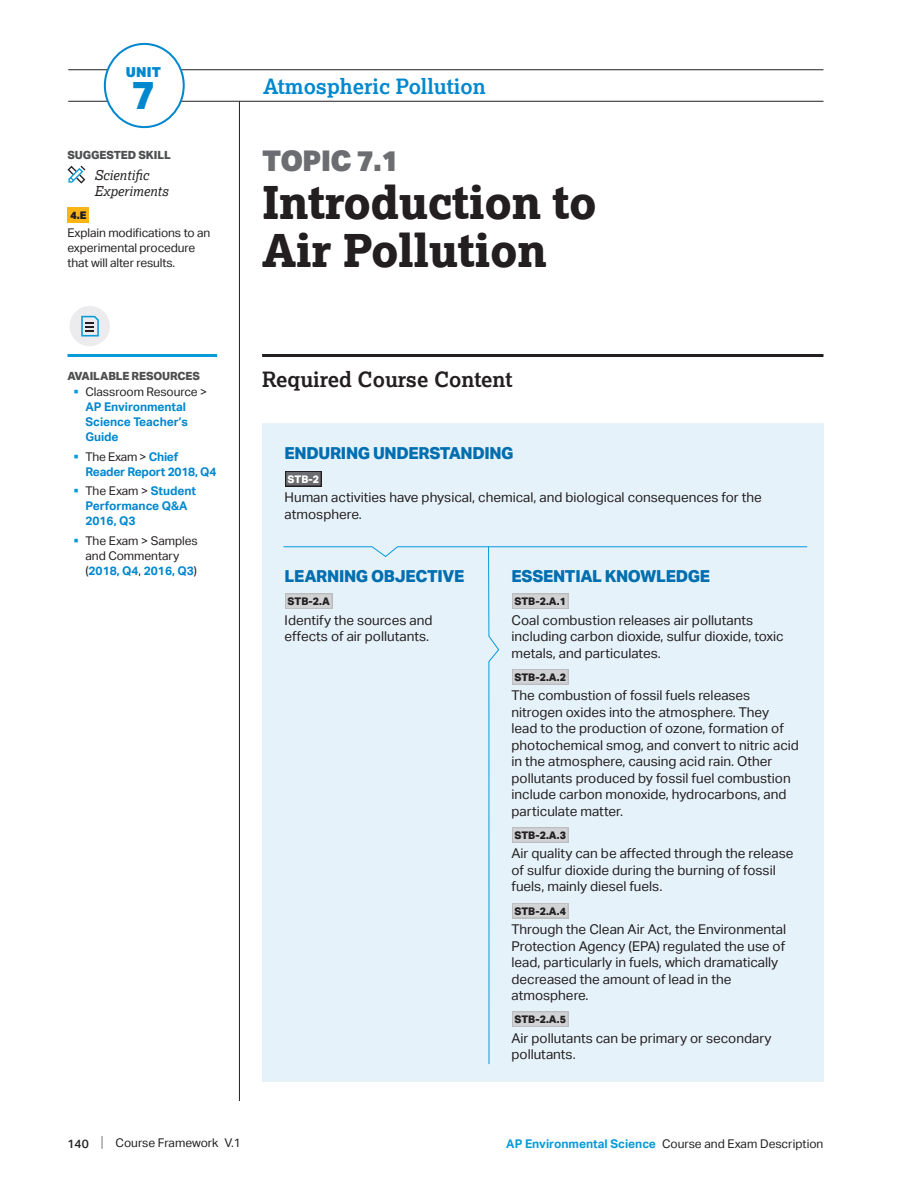
<style>
.page{position:relative;width:918px;height:1188px;background:#fff}
.page>*{position:absolute;margin:0;border:0;box-sizing:border-box;transform-origin:0 0}
.t1{font:800 45px/48px "Lexia";letter-spacing:-.01em;color:#231f20}
.t2{font:800 39.3px "Aktiv Grotesk";color:#0088ce}
.t3{font:900 28.5px "Aktiv Grotesk";letter-spacing:-.02em;color:#6c6d70}
.t4{font:700 21px "Lexia";color:#231f20}
.t5{font:700 21px "Lexia";color:#0088ce}
.t6{font:800 16.5px "Aktiv Grotesk";letter-spacing:-.02em;color:#006eaf}
.t7{font:900 13.8px "Aktiv Grotesk";color:#0088ce}
.t8{font:13.5px/16.5px "Aktiv Grotesk";color:#231f20}
.t9{font:italic 13.5px/16.5px "Lexia";color:#231f20}
.t10{font:12px/15px "Aktiv Grotesk";letter-spacing:-.01em;color:#231f20}
.t11{font:700 12px/15px "Aktiv Grotesk";letter-spacing:-.005em;color:#0088ce}
.t12{font:800 11.25px "Aktiv Grotesk";letter-spacing:-.01em;color:#4e4f50}
.t13{font:800 10.5px "Aktiv Grotesk";letter-spacing:-.005em;color:#231f20}
.t14{font:800 10.5px "Aktiv Grotesk";color:#fff}
.t15{font:900 10.5px "Aktiv Grotesk";color:#231f20}
.s1{color:#069ad9}
.s2{font-weight:400;color:#231f20}
.s3{font-weight:700;color:#0088ce}
.s4{font-weight:500}
.s5{font-size:15px;color:#808285}
.s6{font-weight:700;color:#069ad9}
</style>
<div class="page">
<hr style="left:68px;top:69px;width:756px;height:1px;background:#231f20">
<hr style="left:68px;top:101px;width:756px;height:1px;background:#231f20">
<div style="left:105px;top:44px;width:79px;height:83px;background:#fff;border-radius:50%"></div>
<div style="left:104px;top:43px;width:81px;height:85px;border:2px solid #0088ce;border-radius:50%"></div>
<hr style="left:239px;top:101px;width:1px;height:1000px;background:#231f20">
<hr style="left:262px;top:354px;width:562px;height:3px;background:#231f20">
<hr style="left:68px;top:354px;width:149px;height:3px;background:#069ad9">
<div style="left:70px;top:306px;width:40px;height:40px;background:#ececee;border-radius:50%"></div>
<svg style="left:81px;top:316px;width:18px;height:21px"></svg>
<div style="left:262px;top:423px;width:562px;height:123px;background:#e6f2fa"></div>
<div style="left:285px;top:471px;width:37px;height:16px;background:#474547"></div>
<div style="left:286px;top:472px;width:35px;height:13px;background:#6c6d70"></div>
<div style="left:262px;top:546px;width:227px;height:536px;background:#e6f2fa"></div>
<div style="left:489px;top:546px;width:335px;height:536px;background:#e6f2fa"></div>
<svg style="left:283px;top:546px;width:525px;height:519px"></svg>
<div style="left:68px;top:207px;width:21px;height:16px;background:#fbb416"></div>
<svg style="left:68px;top:166px;width:17px;height:18px"></svg>
<div style="left:855px;top:114px;width:36px;height:37px;border:1px solid #231f20;border-radius:50%"></div>
<div style="left:855px;top:578px;width:36px;height:37px;border:1px solid #231f20;border-radius:50%"></div>
<div style="left:855px;top:1037px;width:36px;height:37px;border:1px solid #231f20;border-radius:50%"></div>
<p class="t7" style="left:126px;top:63px;width:37px">UNIT</p>
<h2 class="t2" style="left:132px;top:70px;width:25px">7</h2>
<p class="t12" style="left:68px;top:148px;width:105px">SUGGESTED SKILL</p>
<p class="t9" style="left:94px;top:166px;width:75px">Scientific<br>Experiments</p>
<p class="t15" style="left:70px;top:208px;width:17px">4.E</p>
<p class="t10" style="left:68px;top:225px;width:144px">Explain modifications to an experimental procedure that will alter results.</p>
<p class="t12" style="left:68px;top:369px;width:134px">AVAILABLE RESOURCES</p>
<p class="t11" style="left:85px;top:385px;width:123px;text-indent:-12px"><span class="s1">▪</span> <span class="s2">Classroom Resource &gt;<br></span>AP Environmental<br>Science Teacher’s<br>Guide</p>
<p class="t11" style="left:85px;top:449px;width:133px;text-indent:-12px"><span class="s1">▪</span> <span class="s2">The Exam &gt;</span> Chief<br>Reader Report 2018, Q4</p>
<p class="t11" style="left:85px;top:484px;width:112px;text-indent:-12px"><span class="s1">▪</span> <span class="s2">The Exam &gt;</span> Student<br>Performance Q&amp;A<br>2016, Q3</p>
<p class="t10" style="left:85px;top:533px;width:114px;text-indent:-12px"><span class="s1">▪</span> The Exam &gt; Samples and Commentary (<span class="s3">2018, Q4</span>, <span class="s3">2016, Q3</span>)</p>
<h3 class="t5" style="left:263px;top:73px;width:224px">Atmospheric Pollution</h3>
<h3 class="t3" style="left:262px;top:143px;width:138px">TOPIC 7.1</h3>
<h1 class="t1" style="left:262px;top:178px;width:336px">Introduction to<br>Air Pollution</h1>
<h3 class="t4" style="left:262px;top:366px;width:252px">Required Course Content</h3>
<p class="t6" style="left:285px;top:442px;width:231px">ENDURING UNDERSTANDING</p>
<p class="t14" style="left:288px;top:472px;width:33px">STB-2</p>
<p class="t8" style="left:285px;top:489px;width:479px">Human activities have physical, chemical, and biological consequences for the atmosphere.</p>
<p class="t6" style="left:285px;top:566px;width:181px">LEARNING OBJECTIVE</p>
<p class="t13" style="left:288px;top:595px;width:44px">STB-2.A</p>
<p class="t8" style="left:285px;top:612px;width:149px">Identify the sources and effects of air pollutants.</p>
<p class="t6" style="left:512px;top:566px;width:200px">ESSENTIAL KNOWLEDGE</p>
<p class="t13" style="left:514px;top:595px;width:53px">STB-2.A.1</p>
<p class="t8" style="left:512px;top:612px;width:274px">Coal combustion releases air pollutants including carbon dioxide, sulfur dioxide, toxic metals, and particulates.</p>
<p class="t13" style="left:514px;top:670px;width:53px">STB-2.A.2</p>
<p class="t8" style="left:512px;top:687px;width:289px">The combustion of fossil fuels releases nitrogen oxides into the atmosphere. They<br>lead to the production of ozone, formation of photochemical smog, and convert to nitric acid in the atmosphere, causing acid rain. Other pollutants produced by fossil fuel combustion include carbon monoxide, hydrocarbons, and particulate matter.</p>
<p class="t13" style="left:514px;top:829px;width:53px">STB-2.A.3</p>
<p class="t8" style="left:512px;top:846px;width:283px">Air quality can be affected through the release of sulfur dioxide during the burning of fossil fuels, mainly diesel fuels.</p>
<p class="t13" style="left:514px;top:904px;width:53px">STB-2.A.4</p>
<p class="t8" style="left:512px;top:921px;width:276px">Through the Clean Air Act, the Environmental Protection Agency (EPA) regulated the use of lead, particularly in fuels, which dramatically decreased the amount of lead in the atmosphere.</p>
<p class="t13" style="left:514px;top:1013px;width:53px">STB-2.A.5</p>
<p class="t8" style="left:512px;top:1030px;width:262px">Air pollutants can be primary or secondary pollutants.</p>
<p class="t10" style="left:68px;top:1136px;width:175px"><span class="s4">140</span> <span class="s5">|</span> Course Framework V.1</p>
<p class="t10" style="left:506px;top:1136px;width:319px"><span class="s6">AP Environmental Science</span> Course and Exam Description</p>
</div>
